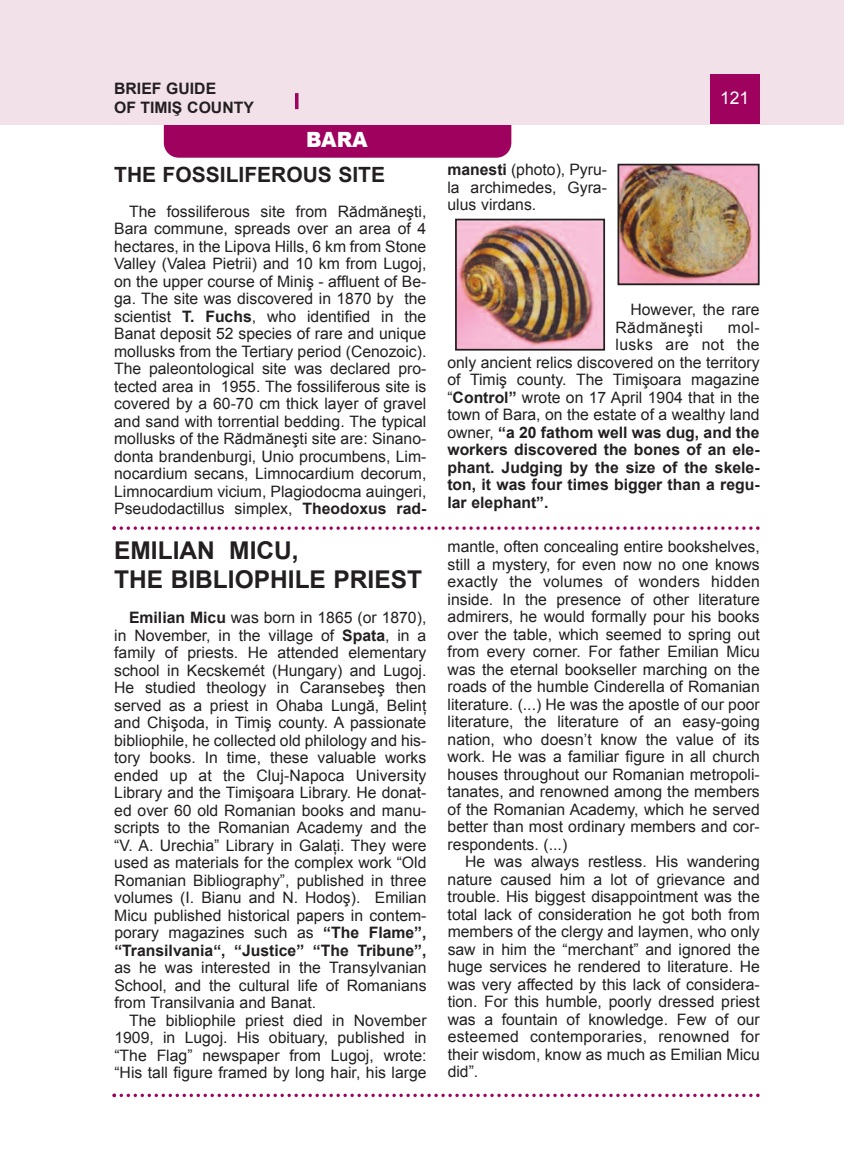
<style>
.page{position:relative;width:844px;height:1166px;background:#fff}
.page>*{position:absolute;margin:0;border:0;box-sizing:border-box;transform-origin:0 0}
.t1{font:700 24.5px/29.4px "Arial";color:#231f20}
.t2{font:700 21px "Arial";color:#231f20}
.t3{font:900 21px "Arial";color:#fff;scale:.95 1}
.t4{font:17.5px "Arial";color:#fff}
.t5{font:15.75px/17.5px "Arial";color:#231f20;text-align:justify}
.t6{font:700 15.75px/18.9px "Arial";color:#231f20}
.t7{font:15.75px "Arial";letter-spacing:.02em;color:#231f20}
.s1{font-weight:700}
.s2{font-weight:400}
</style>
<div class="page">
<div style="left:164px;top:94px;width:347px;height:64px;background:#9e015e;border-radius:15px"></div>
<div style="left:0;top:0;width:843px;height:124px;background:#f3e1e9"></div>
<div style="left:709px;top:74px;width:50px;height:50px;background:#9e015e"></div>
<hr style="left:295px;top:93px;width:3px;height:16px;background:#9e015e">
<svg style="left:112px;top:526px;width:647px;height:4px"></svg>
<svg style="left:112px;top:1093px;width:647px;height:4px"></svg>
<img style="left:458px;top:222px;width:144px;height:126px">
<div style="left:455px;top:219px;width:150px;height:132px;border:2px solid #231f20"></div>
<img style="left:620px;top:167px;width:136px;height:115px">
<div style="left:617px;top:164px;width:142px;height:121px;border:2px solid #231f20"></div>
<p class="t6" style="left:114px;top:79px;width:141px">BRIEF GUIDE<br>OF TIMIŞ COUNTY</p>
<h2 class="t3" style="left:306px;top:124px;width:66px">BARA</h2>
<h2 class="t2" style="left:114px;top:163px;width:272px">THE FOSSILIFEROUS SITE</h2>
<p class="t5" style="left:114px;top:202px;width:313px;text-indent:15px">The fossiliferous site from Rădmăneşti, Bara commune, spreads over an area of 4 hectares, in the Lipova Hills, 6 km from Stone Valley (Valea Pietrii) and 10 km from Lugoj, on the upper course of Miniş - affluent of Be&shy;ga. The site was discovered in 1870 by the scientist <span class="s1">T. Fuchs</span>, who identified in the Banat deposit 52 species of rare and unique mollusks from the Tertiary period (Cenozoic).<br>The paleontological site was declared pro&shy;tected area in 1955. The fossiliferous site is covered by a 60-70 cm thick layer of gravel and sand with torrential bedding. The typical mollusks of the Rădmăneşti site are: Sinano&shy;donta brandenburgi, Unio procumbens, Lim&shy;nocardium secans, Limnocardium decorum, Limnocardium vicium, Plagiodocma auingeri, Pseudodactillus simplex, <span class="s1">Theodoxus rad-</span></p>
<h1 class="t1" style="left:114px;top:535px;width:309px">EMILIAN MICU,<br>THE BIBLIOPHILE PRIEST</h1>
<p class="t5" style="left:114px;top:609px;width:314px;text-indent:15px"><span class="s1">Emilian Micu</span> was born in 1865 (or 1870), in November, in the village of <span class="s1">Spata</span>, in a family of priests. He attended elementary school in Kecskemét (Hungary) and Lugoj.<br>He studied theology in Caransebeş then served as a priest in Ohaba Lungă, Belinţ and Chişoda, in Timiş county. A passionate bibliophile, he collected old philology and his&shy;tory books. In time, these valuable works ended up at the Cluj-Napoca University Library and the Timişoara Library. He donat&shy;ed over 60 old Romanian books and manu&shy;scripts to the Romanian Academy and the “V. A. Urechia” Library in Galaţi. They were used as materials for the complex work “Old Romanian Bibliography”, published in three volumes (I. Bianu and N. Hodoş). Emilian Micu published historical papers in contem&shy;porary magazines such as <span class="s1">“The Flame”, “Transilvania“, “Justice” “The Tribune”,</span></p>
<p class="t5" style="left:114px;top:959px;width:313px">as he was interested in the Transylvanian School, and the cultural life of Romanians from Transilvania and Banat.</p>
<p class="t5" style="left:114px;top:1011px;width:313px;text-indent:15px">The bibliophile priest died in November 1909, in Lugoj. His obituary, published in “The Flag” newspaper from Lugoj, wrote: “His tall figure framed by long hair, his large</p>
<p class="t5" style="left:447px;top:161px;width:161px"><span class="s1">manesti</span> (photo), Pyru&shy;la archimedes, Gyra&shy;ulus virdans.</p>
<p class="t4" style="left:720px;top:88px;width:31px">121</p>
<p class="t5" style="left:615px;top:301px;width:145px;text-indent:15px">However, the rare<br>Rădmăneşti</p>
<p class="t5" style="left:727px;top:318px;width:33px">mol-</p>
<p class="t7" style="left:615px;top:336px;width:145px">lusks are not the</p>
<p class="t5" style="left:447px;top:353px;width:313px">only ancient relics discovered on the territory</p>
<p class="t5" style="left:447px;top:371px;width:313px">of Timiş county. The Timişoara magazine</p>
<p class="t5" style="left:447px;top:388px;width:313px">“<span class="s1">Control”</span> wrote on 17 April 1904 that in the</p>
<p class="t5" style="left:447px;top:406px;width:313px">town of Bara, on the estate of a wealthy land</p>
<p class="t6" style="left:447px;top:423px;width:313px"><span class="s2">owner,</span> “a 20 fathom well was dug, and the</p>
<p class="t6" style="left:447px;top:440px;width:313px">workers discovered the bones of an ele-</p>
<p class="t6" style="left:447px;top:458px;width:313px">phant. Judging by the size of the skele-</p>
<p class="t6" style="left:447px;top:475px;width:313px">ton, it was four times bigger than a regu-</p>
<p class="t6" style="left:447px;top:493px;width:103px">lar elephant”.</p>
<p class="t5" style="left:447px;top:538px;width:313px">mantle, often concealing entire bookshelves, still a mystery, for even now no one knows exactly the volumes of wonders hidden inside. In the presence of other literature admirers, he would formally pour his books over the table, which seemed to spring out from every corner. For father Emilian Micu was the eternal bookseller marching on the roads of the humble Cinderella of Romanian literature. (...) He was the apostle of our poor literature, the literature of an easy-going nation, who doesn’t know the value of its work. He was a familiar figure in all church houses throughout our Romanian metropoli&shy;tanates, and renowned among the members of the Romanian Academy, which he served better than most ordinary members and cor&shy;respondents. (...)</p>
<p class="t5" style="left:447px;top:853px;width:313px;text-indent:18px">He was always restless. His wandering nature caused him a lot of grievance and trouble. His biggest disappointment was the total lack of consideration he got both from members of the clergy and laymen, who only saw in him the “merchant” and ignored the huge services he rendered to literature. He was very affected by this lack of considera&shy;tion. For this humble, poorly dressed priest was a fountain of knowledge. Few of our esteemed contemporaries, renowned for their wisdom, know as much as Emilian Micu did”.</p>
</div>
